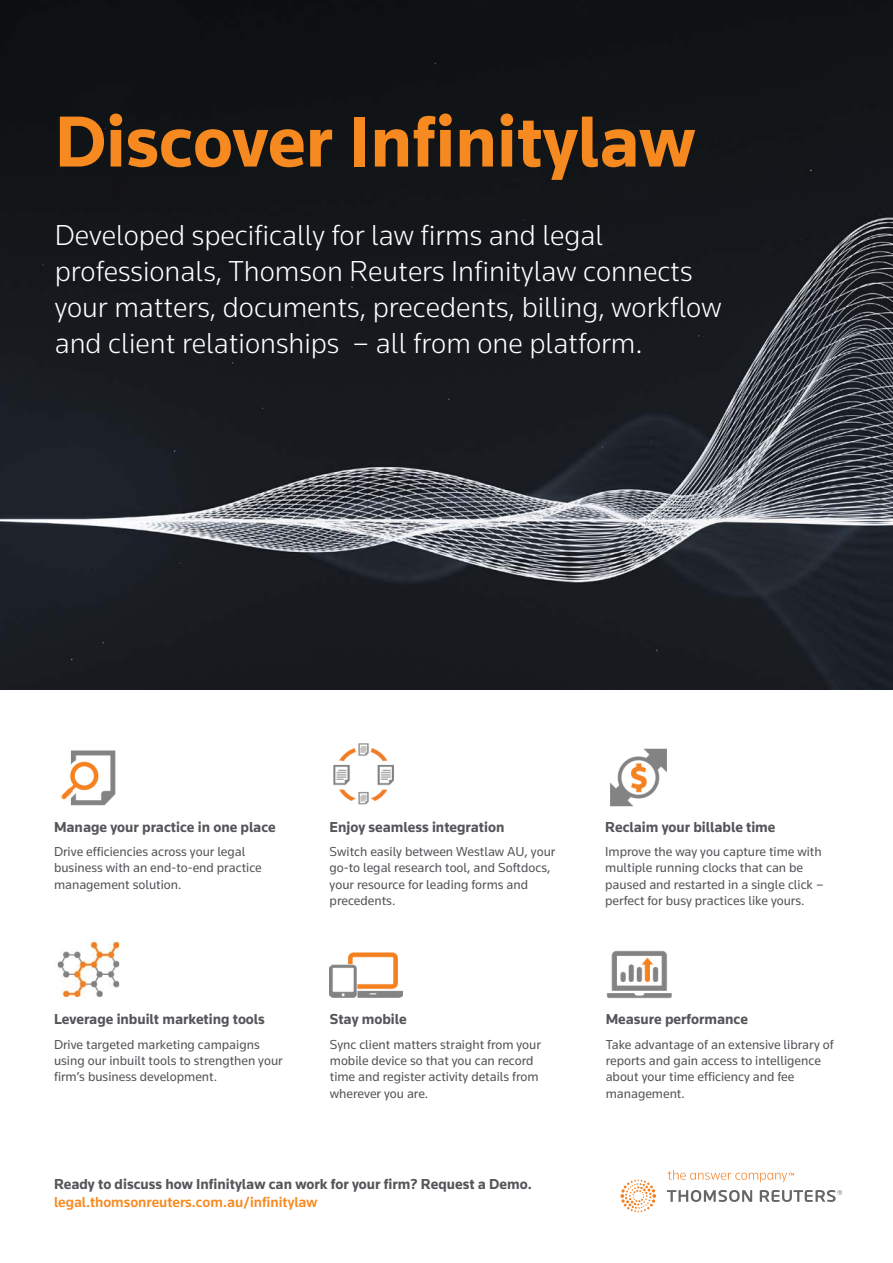
<style>
.page{position:relative;width:893px;height:1263px;background:#fff}
.page>*{position:absolute;margin:0;border:0;box-sizing:border-box;transform-origin:0 0}
.t1{font:700 75px "Knowledge";color:#f6891f}
.t2{font:300 30px/36px "Knowledge";color:#fff}
.t3{font:700 15px "Knowledge";color:#55565a}
.t4{font:500 15px "Knowledge";color:#f6891f}
.t5{font:13.5px/16.2px "Knowledge";color:#55565a}
</style>
<div class="page">
<img style="left:0;top:0;width:893px;height:689px">
<svg style="left:620px;top:1170px;width:222px;height:42px"></svg>
<img style="left:333px;top:743px;width:61px;height:62px">
<img style="left:61px;top:750px;width:55px;height:56px">
<img style="left:606px;top:950px;width:66px;height:49px">
<img style="left:57px;top:940px;width:65px;height:60px">
<img style="left:610px;top:748px;width:57px;height:59px">
<img style="left:330px;top:952px;width:73px;height:46px">
<h1 class="t1" style="left:55px;top:113px;width:642px">Discover Infinitylaw</h1>
<h2 class="t2" style="left:55px;top:219px;width:668px">Developed specifically for law firms and legal professionals, Thomson Reuters Infinitylaw connects your matters, documents, precedents, billing, workflow and client relationships – all from one platform.</h2>
<p class="t3" style="left:54px;top:821px;width:223px">Manage your practice in one place</p>
<p class="t5" style="left:54px;top:845px;width:209px">Drive efficiencies across your legal business with an end-to-end practice management solution.</p>
<p class="t3" style="left:54px;top:1013px;width:212px">Leverage inbuilt marketing tools</p>
<p class="t5" style="left:54px;top:1037px;width:230px">Drive targeted marketing campaigns using our inbuilt tools to strengthen your firm’s business development.</p>
<p class="t3" style="left:330px;top:821px;width:176px">Enjoy seamless integration</p>
<p class="t5" style="left:330px;top:845px;width:227px">Switch easily between Westlaw AU, your go-to legal research tool, and Softdocs, your resource for leading forms and precedents.</p>
<p class="t3" style="left:330px;top:1013px;width:78px">Stay mobile</p>
<p class="t5" style="left:330px;top:1037px;width:213px">Sync client matters straight from your mobile device so that you can record time and register activity details from wherever you are.</p>
<p class="t3" style="left:54px;top:1178px;width:479px">Ready to discuss how Infinitylaw can work for your firm? Request a Demo.</p>
<p class="t4" style="left:54px;top:1193px;width:265px">legal.thomsonreuters.com.au/infinitylaw</p>
<p class="t3" style="left:605px;top:821px;width:172px">Reclaim your billable time</p>
<p class="t5" style="left:605px;top:845px;width:220px">Improve the way you capture time with multiple running clocks that can be paused and restarted in a single click – perfect for busy practices like yours.</p>
<p class="t3" style="left:606px;top:1013px;width:144px">Measure performance</p>
<p class="t5" style="left:606px;top:1037px;width:230px">Take advantage of an extensive library of reports and gain access to intelligence about your time efficiency and fee management.</p>
</div>
